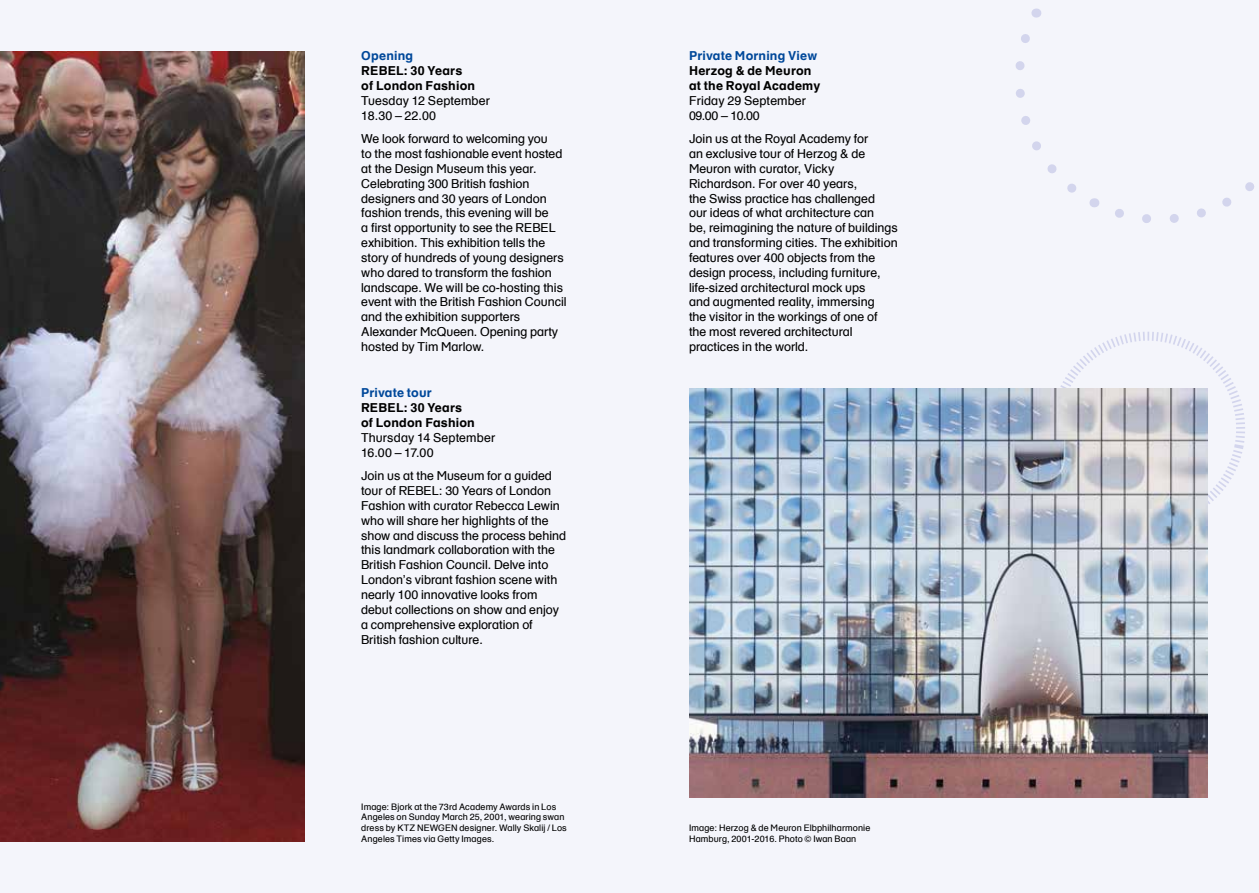
<style>
.page{position:relative;width:1259px;height:893px;background:#f4f5fb}
.page>*{position:absolute;margin:0;border:0;box-sizing:border-box;transform-origin:0 0}
.t1{font:12.3px/14.9px "Schulbuchfort DM";color:#000}
.t2{font:700 12.3px/14.9px "Schulbuchfort DM";letter-spacing:.015em;color:#000}
.t3{font:700 12.3px "Schulbuchfort DM";letter-spacing:.01em;color:#00489a}
.t4{font:9px/10.8px "Schulbuchfort DM";letter-spacing:.01em;color:#000}
</style>
<div class="page">
<svg style="left:1060px;top:331px;width:185px;height:173px"></svg>
<img style="left:0;top:51px;width:304px;height:791px">
<img style="left:689px;top:388px;width:519px;height:410px">
<svg style="left:1115px;top:182px;width:139px;height:41px"></svg>
<svg style="left:1031px;top:8px;width:11px;height:10px"></svg>
<svg style="left:1015px;top:34px;width:80px;height:173px"></svg>
<p class="t3" style="left:361px;top:47px;width:53px">Opening</p>
<p class="t2" style="left:361px;top:63px;width:115px">REBEL: 30 Years of London Fashion</p>
<p class="t1" style="left:361px;top:93px;width:130px">Tuesday 12 September<br>18.30 – 22.00</p>
<p class="t1" style="left:361px;top:131px;width:207px">We look forward to welcoming you<br>to the most fashionable event hosted at the Design Museum this year.<br>Celebrating 300 British fashion designers and 30 years of London fashion trends, this evening will be<br>a first opportunity to see the REBEL exhibition. This exhibition tells the story of hundreds of young designers who dared to transform the fashion landscape. We will be co-hosting this event with the British Fashion Council and the exhibition supporters Alexander McQueen. Opening party hosted by Tim Marlow.</p>
<p class="t3" style="left:361px;top:384px;width:72px">Private tour</p>
<p class="t2" style="left:361px;top:400px;width:115px">REBEL: 30 Years of London Fashion</p>
<p class="t1" style="left:361px;top:430px;width:136px">Thursday 14 September<br>16.00 – 17.00</p>
<p class="t1" style="left:361px;top:468px;width:207px">Join us at the Museum for a guided tour of REBEL: 30 Years of London Fashion with curator Rebecca Lewin who will share her highlights of the show and discuss the process behind this landmark collaboration with the British Fashion Council. Delve into London’s vibrant fashion scene with nearly 100 innovative looks from debut collections on show and enjoy a comprehensive exploration of British fashion culture.</p>
<p class="t4" style="left:361px;top:801px;width:207px">Image: Bjork at the 73rd Academy Awards in Los Angeles on Sunday March 25, 2001, wearing swan dress by KTZ NEWGEN designer. Wally Skalij / Los Angeles Times via Getty Images.</p>
<p class="t3" style="left:689px;top:47px;width:130px">Private Morning View</p>
<p class="t2" style="left:689px;top:63px;width:133px">Herzog &amp; de Meuron at the Royal Academy</p>
<p class="t1" style="left:689px;top:93px;width:119px">Friday 29 September<br>09.00 – 10.00</p>
<p class="t1" style="left:689px;top:131px;width:210px">Join us at the Royal Academy for<br>an exclusive tour of Herzog &amp; de Meuron with curator, Vicky Richardson. For over 40 years,<br>the Swiss practice has challenged<br>our ideas of what architecture can<br>be, reimagining the nature of buildings and transforming cities. The exhibition features over 400 objects from the design process, including furniture, life-sized architectural mock ups<br>and augmented reality, immersing<br>the visitor in the workings of one of the most revered architectural practices in the world.</p>
<p class="t4" style="left:689px;top:822px;width:183px">Image: Herzog &amp; de Meuron Elbphilharmonie<br>Hamburg, 2001-2016. Photo © Iwan Baan</p>
</div>
